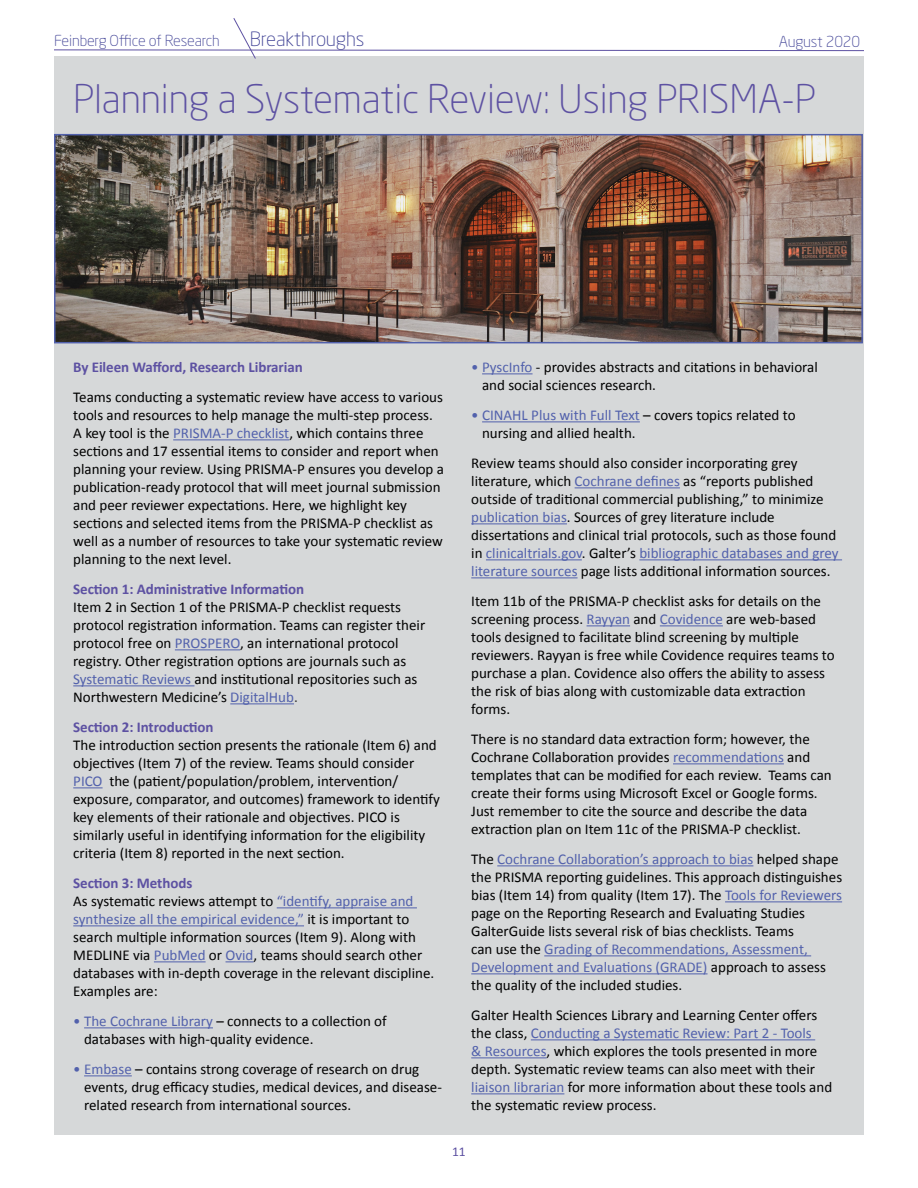
<style>
.page{position:relative;width:918px;height:1188px;background:#fff}
.page>*{position:absolute;margin:0;border:0;box-sizing:border-box;transform-origin:0 0}
.t1{font:300 39px "Neo Sans Pro";letter-spacing:-.005em;color:#5d51a2}
.t2{font:300 19.5px "Neo Sans Pro";letter-spacing:-.01em;color:#484a9a}
.t3{font:15px/18px "Calibri";color:#000}
.t4{font:700 15px "Calibri";letter-spacing:-.005em;color:#5d51a2}
.t5{font:300 15px "Neo Sans Pro";letter-spacing:-.01em;color:#484a9a}
.t6{font:13.5px "Calibri";color:#5d51a2}
.s1{color:#5261ac}
.s2{color:#333}
.s3{font-weight:700;color:#5d51a2}
</style>
<div class="page">
<div style="left:54px;top:56px;width:810px;height:1079px;background:#d1d3d4"></div>
<hr style="left:173px;top:440px;width:116px;height:1px;background:#5261ac">
<hr style="left:175px;top:650px;width:65px;height:1px;background:#5261ac">
<hr style="left:73px;top:686px;width:121px;height:1px;background:#5261ac">
<hr style="left:230px;top:704px;width:64px;height:1px;background:#5261ac">
<hr style="left:73px;top:788px;width:30px;height:1px;background:#5261ac">
<hr style="left:277px;top:908px;width:140px;height:1px;background:#5261ac">
<hr style="left:73px;top:926px;width:231px;height:1px;background:#5261ac">
<hr style="left:154px;top:962px;width:52px;height:1px;background:#5261ac">
<svg style="left:226px;top:962px;width:28px;height:1px"></svg>
<hr style="left:84px;top:1028px;width:129px;height:1px;background:#5261ac">
<hr style="left:84px;top:1076px;width:48px;height:1px;background:#5261ac">
<hr style="left:482px;top:374px;width:51px;height:1px;background:#5261ac">
<hr style="left:482px;top:422px;width:158px;height:1px;background:#5261ac">
<hr style="left:575px;top:488px;width:105px;height:1px;background:#5261ac">
<hr style="left:471px;top:524px;width:96px;height:1px;background:#5261ac">
<hr style="left:486px;top:560px;width:96px;height:1px;background:#5261ac">
<hr style="left:639px;top:560px;width:203px;height:1px;background:#5261ac">
<hr style="left:471px;top:578px;width:107px;height:1px;background:#5261ac">
<hr style="left:587px;top:626px;width:43px;height:1px;background:#5261ac">
<hr style="left:660px;top:626px;width:63px;height:1px;background:#5261ac">
<hr style="left:673px;top:764px;width:111px;height:1px;background:#5261ac">
<hr style="left:497px;top:866px;width:256px;height:1px;background:#5261ac">
<hr style="left:725px;top:902px;width:117px;height:1px;background:#5261ac">
<hr style="left:544px;top:956px;width:267px;height:1px;background:#5261ac">
<hr style="left:471px;top:974px;width:237px;height:1px;background:#5261ac">
<hr style="left:531px;top:1040px;width:284px;height:1px;background:#5261ac">
<hr style="left:471px;top:1058px;width:76px;height:1px;background:#5261ac">
<hr style="left:471px;top:1094px;width:93px;height:1px;background:#5261ac">
<img style="left:57px;top:137px;width:803px;height:203px">
<div style="left:54px;top:134px;width:809px;height:209px;border:2px solid #5261ac"></div>
<svg style="left:54px;top:18px;width:810px;height:41px"></svg>
<p class="t5" style="left:54px;top:32px;width:167px">Feinberg Office of Research</p>
<h2 class="t2" style="left:250px;top:28px;width:116px">Breakthroughs</h2>
<p class="t5" style="left:779px;top:33px;width:83px">August 2020</p>
<h1 class="t1" style="left:73px;top:76px;width:744px">Planning a Systematic Review: Using PRISMA-P</h1>
<p class="t4" style="left:73px;top:358px;width:231px">By Eileen Wafford, Research Librarian</p>
<p class="t3" style="left:73px;top:388px;width:372px">Teams conducting a systematic review have access to various tools and resources to help manage the multi-step process.<br>A key tool is the <span class="s1">PRISMA-P checklist</span>, which contains three sections and 17 essential items to consider and report when planning your review. Using PRISMA-P ensures you develop a publication-ready protocol that will meet journal submission and peer reviewer expectations. Here, we highlight key sections and selected items from the PRISMA-P checklist as well as a number of resources to take your systematic review planning to the next level.</p>
<p class="t4" style="left:73px;top:580px;width:232px">Section 1: Administrative Information</p>
<p class="t3" style="left:73px;top:598px;width:353px">Item 2 in Section 1 of the PRISMA-P checklist requests protocol registration information. Teams can register their protocol free on <span class="s1">PROSPERO</span>, an international protocol registry. Other registration options are journals such as <span class="s1">Systematic Reviews</span> and institutional repositories such as Northwestern Medicine’s <span class="s1">DigitalHub</span><span class="s2">.</span></p>
<p class="t4" style="left:73px;top:718px;width:142px">Section 2: Introduction</p>
<p class="t3" style="left:73px;top:736px;width:368px">The introduction section presents the rationale (Item 6) and objectives (Item 7) of the review. Teams should consider <span class="s1">PICO</span> the (patient/population/problem, intervention/ exposure, comparator, and outcomes) framework to identify key elements of their rationale and objectives. PICO is similarly useful in identifying information for the eligibility criteria (Item 8) reported in the next section.</p>
<p class="t3" style="left:73px;top:874px;width:363px"><span class="s3">Section 3: Methods<br></span>As systematic reviews attempt to <span class="s1">“identify, appraise and synthesize all the empirical evidence,”</span> it is important to search multiple information sources (Item 9). Along with MEDLINE via <span class="s1">PubMed</span> or <span class="s1">Ovid</span>, teams should search other databases with in-depth coverage in the relevant discipline.<br>Examples are:</p>
<p class="t3" style="left:84px;top:1012px;width:304px;text-indent:-11px"><span class="s1">• The Cochrane Library</span> – connects to a collection of databases with high-quality evidence.</p>
<p class="t3" style="left:84px;top:1060px;width:359px;text-indent:-11px"><span class="s1">• Embase</span> – contains strong coverage of research on drug events, drug efficacy studies, medical devices, and disease&shy;related research from international sources.</p>
<p class="t3" style="left:482px;top:358px;width:337px;text-indent:-11px"><span class="s1">• PyscInfo</span> - provides abstracts and citations in behavioral and social sciences research.</p>
<p class="t3" style="left:482px;top:406px;width:315px;text-indent:-11px"><span class="s1">• CINAHL Plus with Full Text</span> – covers topics related to nursing and allied health.</p>
<p class="t3" style="left:471px;top:454px;width:369px">Review teams should also consider incorporating grey literature, which <span class="s1">Cochrane defines</span> as “reports published outside of traditional commercial publishing,” to minimize <span class="s1">publication bias</span>. Sources of grey literature include dissertations and clinical trial protocols, such as those found in <span class="s1">clinicaltrials.gov</span>. Galter’s <span class="s1">bibliographic databases and grey literature sources</span> page lists additional information sources.</p>
<p class="t3" style="left:471px;top:592px;width:365px">Item 11b of the PRISMA-P checklist asks for details on the screening process. <span class="s1">Rayyan</span> and <span class="s1">Covidence</span> are web-based tools designed to facilitate blind screening by multiple reviewers. Rayyan is free while Covidence requires teams to purchase a plan. Covidence also offers the ability to assess the risk of bias along with customizable data extraction forms.</p>
<p class="t3" style="left:471px;top:730px;width:362px">There is no standard data extraction form; however, the Cochrane Collaboration provides <span class="s1">recommendations</span> and templates that can be modified for each review. Teams can create their forms using Microsoft Excel or Google forms.<br>Just remember to cite the source and describe the data extraction plan on Item 11c of the PRISMA-P checklist.</p>
<p class="t3" style="left:471px;top:850px;width:372px">The <span class="s1">Cochrane Collaboration’s approach to bias</span> helped shape the PRISMA reporting guidelines. This approach distinguishes bias (Item 14) from quality (Item 17). The <span class="s1">Tools for Reviewers </span>page on the Reporting Research and Evaluating Studies GalterGuide lists several risk of bias checklists. Teams<br>can use the <span class="s1">Grading of Recommendations, Assessment, Development and Evaluations (GRADE)</span> approach to assess the quality of the included studies.</p>
<p class="t3" style="left:471px;top:1006px;width:363px">Galter Health Sciences Library and Learning Center offers the class, <span class="s1">Conducting a Systematic Review: Part 2 - Tools<br>&amp; Resources</span>, which explores the tools presented in more depth. Systematic review teams can also meet with their <span class="s1">liaison librarian</span> for more information about these tools and the systematic review process.</p>
<p class="t6" style="left:452px;top:1143px;width:15px">11</p>
</div>
